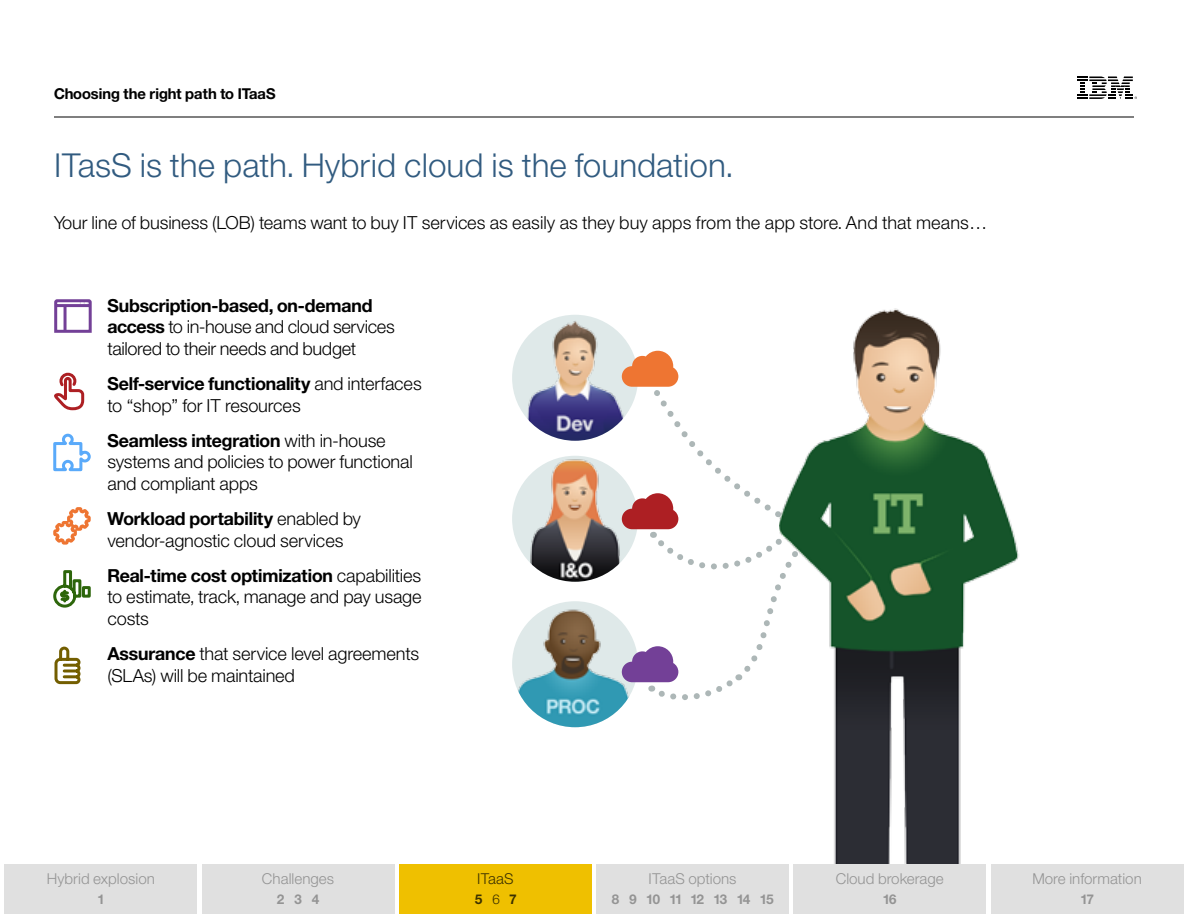
<style>
.page{position:relative;width:1188px;height:918px;background:#fff}
.page>*{position:absolute;margin:0;border:0;box-sizing:border-box;transform-origin:0 0}
.Header_1{font:33px "Helv Neue Lightfor IBM";color:#315b80}
.t1{font:18px/21.6px "Helv Neue Lightfor IBM";letter-spacing:-.015em;color:#000}
.t2{font:15px "Helv Neue Lightfor IBM";color:#949494}
.t3{font:15px "Helv Neue Boldfor IBM";color:#000}
.t4{font:15px "Helv Neue Lightfor IBM";color:#3b3100}
.t5{font:13.5px "Helv Neue Boldfor IBM";color:#949494}
.t6{font:13.5px "Helv Neue Boldfor IBM";color:#3b3100}
.s1{font-family:"Helv Neue Boldfor IBM"}
.s2{font-family:"Helv Neue Lightfor IBM"}
</style>
<div class="page">
<svg style="left:1077px;top:76px;width:60px;height:23px"></svg>
<hr style="left:54px;top:117px;width:1080px;height:1px;background:#000">
<img style="left:512px;top:456px;width:126px;height:126px;border-radius:63px">
<div style="left:512px;top:315px;width:126px;height:126px;background:#dfe9e9;border-radius:50%"></div>
<img style="left:527px;top:320px;width:105px;height:121px">
<svg style="left:53px;top:507px;width:38px;height:38px"></svg>
<svg style="left:53px;top:570px;width:38px;height:38px"></svg>
<svg style="left:54px;top:646px;width:27px;height:39px"></svg>
<svg style="left:54px;top:372px;width:31px;height:39px"></svg>
<svg style="left:53px;top:433px;width:38px;height:39px"></svg>
<svg style="left:54px;top:299px;width:38px;height:34px"></svg>
<hr style="left:64px;top:305px;width:3px;height:27px;background:#734097">
<img style="left:512px;top:601px;width:126px;height:126px;border-radius:63px">
<img style="left:793px;top:308px;width:226px;height:583px">
<svg style="left:622px;top:351px;width:210px;height:349px"></svg>
<div style="left:399px;top:864px;width:193px;height:50px;background:#efc000"></div>
<div style="left:4px;top:864px;width:193px;height:50px;background:#e0e0e0"></div>
<div style="left:596px;top:864px;width:193px;height:50px;background:#e0e0e0"></div>
<div style="left:794px;top:864px;width:192px;height:50px;background:#e0e0e0"></div>
<div style="left:991px;top:864px;width:193px;height:50px;background:#e0e0e0"></div>
<div style="left:202px;top:864px;width:192px;height:50px;background:#e0e0e0"></div>
<p class="t3" style="left:54px;top:84px;width:223px">Choosing the right path to ITaaS</p>
<p class="Header_1" style="left:54px;top:145px;width:680px">ITasS is the path. Hybrid cloud is the foundation.</p>
<p class="t1" style="left:54px;top:211px;width:935px">Your line of business (LOB) teams want to buy IT services as easily as they buy apps from the app store. And that means…</p>
<p class="t1" style="left:107px;top:294px;width:289px"><span class="s1">Subscription-based, on-demand access</span> to in-house and cloud services tailored to their needs and budget</p>
<p class="t1" style="left:107px;top:372px;width:316px"><span class="s1">Self-service functionality</span> and interfaces to “shop” for IT resources</p>
<p class="t1" style="left:107px;top:429px;width:307px"><span class="s1">Seamless integration</span> with in-house systems and policies to power functional and compliant apps</p>
<p class="t1" style="left:107px;top:507px;width:255px"><span class="s1">Workload portability</span> enabled by vendor-agnostic cloud services</p>
<p class="t1" style="left:107px;top:564px;width:316px;text-align:justify"><span class="s1">Real-time cost optimization</span> capabilities to estimate, track, manage and pay usage costs</p>
<p class="t1" style="left:107px;top:642px;width:313px"><span class="s1">Assurance</span> that service level agreements (SLAs) will be maintained</p>
<p class="t2" style="left:47px;top:869px;width:110px">Hybrid explosion</p>
<p class="t5" style="left:98px;top:891px;width:7px">1</p>
<p class="t2" style="left:262px;top:869px;width:74px">Challenges</p>
<p class="t5" style="left:277px;top:891px;width:44px">2 3 4</p>
<p class="t4" style="left:477px;top:869px;width:38px">ITaaS</p>
<p class="t6" style="left:475px;top:891px;width:43px">5 <span class="s2">6</span> 7</p>
<p class="t2" style="left:649px;top:869px;width:90px">ITaaS options</p>
<p class="t5" style="left:611px;top:891px;width:164px">8 9 10 11 12 13 14 15</p>
<p class="t2" style="left:836px;top:869px;width:110px">Cloud brokerage</p>
<p class="t5" style="left:883px;top:891px;width:15px">16</p>
<p class="t2" style="left:1032px;top:869px;width:111px">More information</p>
<p class="t5" style="left:1081px;top:891px;width:14px">17</p>
</div>
